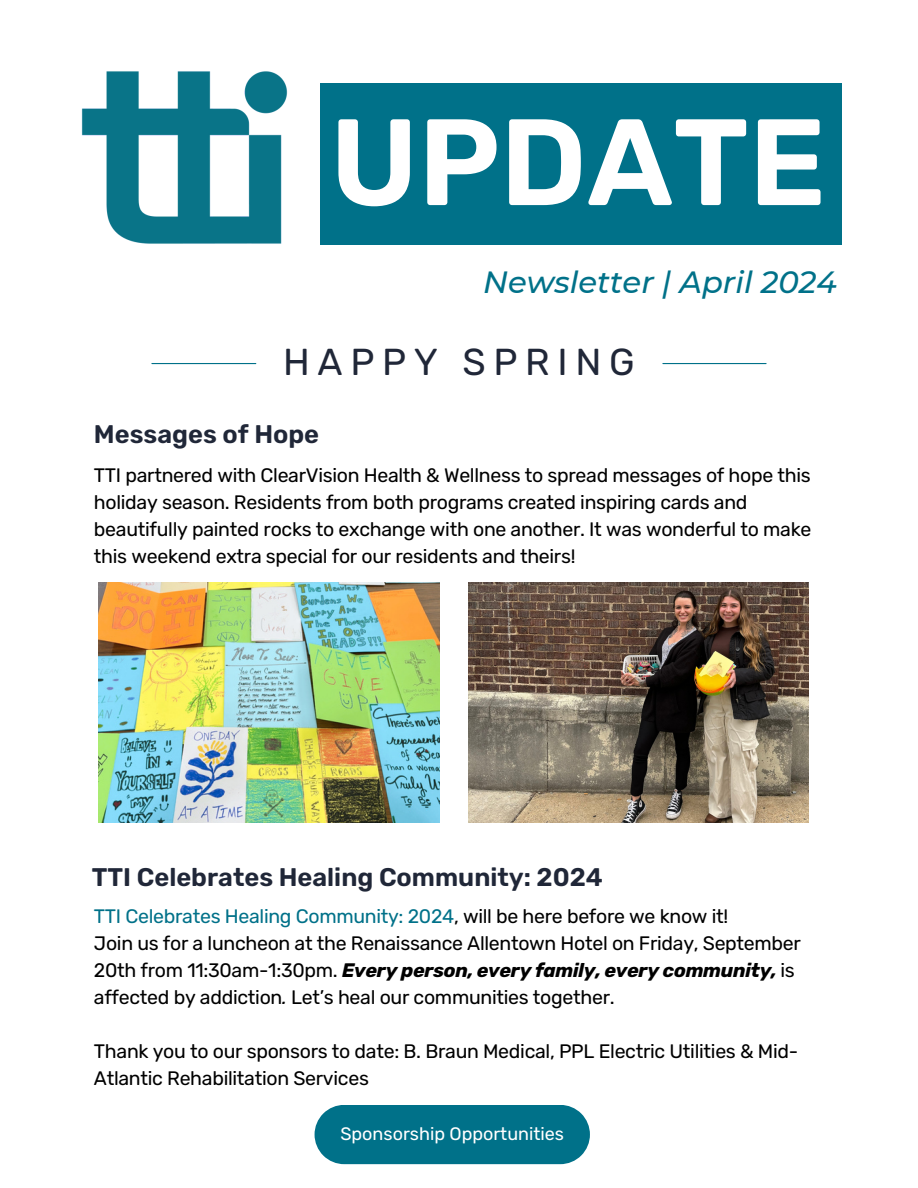
<style>
.page{position:relative;width:918px;height:1188px;background:#fff}
.page>*{position:absolute;margin:0;border:0;box-sizing:border-box;transform-origin:0 0}
.t1{font:600 122.55px "Rubik";color:#fff}
.t2{font:37.5px "Rubik";letter-spacing:.205em;color:#202738}
.t3{font:italic 500 30.75px "Montserrat";color:#007189}
.t4{font:600 25.5px "Rubik";color:#202738}
.t5{font:19.5px/27px "Rubik";letter-spacing:-.015em;color:#000}
.t6{font:19.5px "Rubik";letter-spacing:-.015em;color:#007189}
.t7{font:18px "Rubik";color:#fff}
.s1{color:#000}
.s2{font-weight:700;font-style:italic}
.s3{font-style:italic}
</style>
<div class="page">
<div style="left:320px;top:83px;width:522px;height:162px;background:#007189"></div>
<img style="left:81px;top:71px;width:207px;height:173px">
<hr style="left:663px;top:363px;width:103px;height:1px;background:#007189">
<hr style="left:152px;top:363px;width:104px;height:1px;background:#007189">
<div style="left:315px;top:1105px;width:275px;height:59px;background:#007189"></div>
<img style="left:99px;top:582px;width:340px;height:241px">
<img style="left:468px;top:582px;width:341px;height:241px">
<h3 class="t1" style="left:330px;top:91px;width:498px">UPDATE</h3>
<h2 class="t3" style="left:483px;top:264px;width:355px">Newsletter | April 2024</h2>
<h4 class="t2" style="left:283px;top:340px;width:353px">HAPPY SPRING</h4>
<p class="t4" style="left:94px;top:419px;width:227px">Messages of Hope</p>
<h4 class="t5" style="left:94px;top:462px;width:719px">TTI partnered with ClearVision Health &amp; Wellness to spread messages of hope this holiday season. Residents from both programs created inspiring cards and beautifully painted rocks to exchange with one another. It was wonderful to make this weekend extra special for our residents and theirs!</h4>
<p class="t4" style="left:92px;top:863px;width:513px">TTI Celebrates Healing Community: 2024</p>
<p class="t6" style="left:94px;top:905px;width:636px">TTI Celebrates Healing Community: 2024<span class="s1">, will be here before we know it!</span></p>
<p class="t5" style="left:94px;top:930px;width:709px">Join us for a luncheon at the Renaissance Allentown Hotel on Friday, September<br>20th from 11:30am-1:30pm. <span class="s2">Every person, every family, every community,</span> is affected by addiction<span class="s3">.</span> Let’s heal our communities together.</p>
<p class="t5" style="left:94px;top:1038px;width:706px">Thank you to our sponsors to date: B. Braun Medical, PPL Electric Utilities &amp; Mid-<br>Atlantic Rehabilitation Services</p>
<h1 class="t7" style="left:340px;top:1123px;width:225px">Sponsorship Opportunities</h1>
</div>
